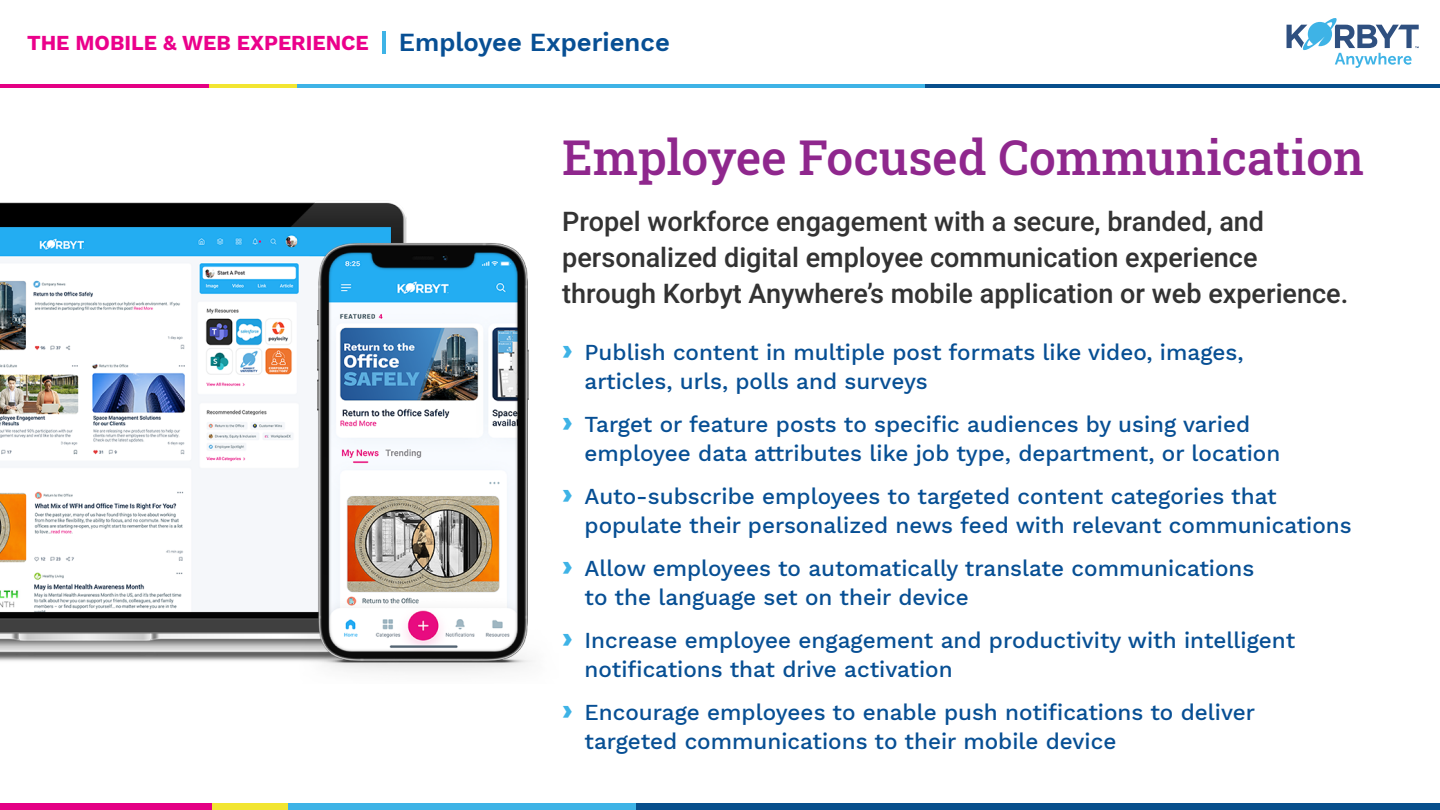
<style>
.page{position:relative;width:1440px;height:810px;background:#fff}
.page>*{position:absolute;margin:0;border:0;box-sizing:border-box;transform-origin:0 0}
.t1{font:48px "Roboto Slab";color:#8f278d}
.t2{font:27px/36px "Heebo";color:#333}
.t3{font:500 22.5px/28.5px "Work Sans";color:#074f94}
.t4{font:700 21px "Work Sans";color:#eb008b}
.s1{font-weight:600;font-size:25.65px;color:#074f94}
.s2{font-weight:800;font-size:30px;color:#3eb3e6}
</style>
<div class="page">
<hr style="left:102px;top:85px;width:1303px;height:3px;background:#3eb3e6">
<hr style="left:926px;top:85px;width:514px;height:3px;background:#074f8c">
<hr style="left:0;top:85px;width:265px;height:3px;background:#e40084">
<hr style="left:209px;top:85px;width:88px;height:3px;background:#f2e531">
<div style="left:121px;top:804px;width:1318px;height:6px;background:#3eb3e6"></div>
<div style="left:637px;top:804px;width:803px;height:6px;background:#074f8c"></div>
<div style="left:0;top:804px;width:260px;height:6px;background:#e40084"></div>
<div style="left:213px;top:803px;width:75px;height:7px;background:#f2e531"></div>
<svg style="left:1287px;top:18px;width:132px;height:50px"></svg>
<hr style="left:382px;top:31px;width:3px;height:22px;background:#3eb3e6">
<img style="left:0;top:202px;width:532px;height:470px">
<p class="t4" style="left:27px;top:27px;width:644px">THE MOBILE &amp; WEB EXPERIENCE <span class="s1">Employee Experience</span></p>
<h1 class="t1" style="left:562px;top:124px;width:804px">Employee Focused Communication</h1>
<p class="t2" style="left:562px;top:204px;width:788px">Propel workforce engagement with a secure, branded, and personalized digital employee communication experience through Korbyt Anywhere’s mobile application or web experience.</p>
<p class="t3" style="left:585px;top:337px;width:660px;text-indent:-22px"><span class="s2">›</span> Publish content in multiple post formats like video, images, articles, urls, polls and surveys</p>
<p class="t3" style="left:585px;top:409px;width:697px;text-indent:-22px"><span class="s2">›</span> Target or feature posts to specific audiences by using varied employee data attributes like job type, department, or location</p>
<p class="t3" style="left:585px;top:481px;width:769px;text-indent:-22px"><span class="s2">›</span> Auto-subscribe employees to targeted content categories that populate their personalized news feed with relevant communications</p>
<p class="t3" style="left:585px;top:553px;width:671px;text-indent:-22px"><span class="s2">›</span> Allow employees to automatically translate communications to the language set on their device</p>
<p class="t3" style="left:585px;top:625px;width:712px;text-indent:-22px"><span class="s2">›</span> Increase employee engagement and productivity with intelligent notifications that drive activation</p>
<p class="t3" style="left:585px;top:697px;width:672px;text-indent:-22px"><span class="s2">›</span> Encourage employees to enable push notifications to deliver targeted communications to their mobile device</p>
</div>
